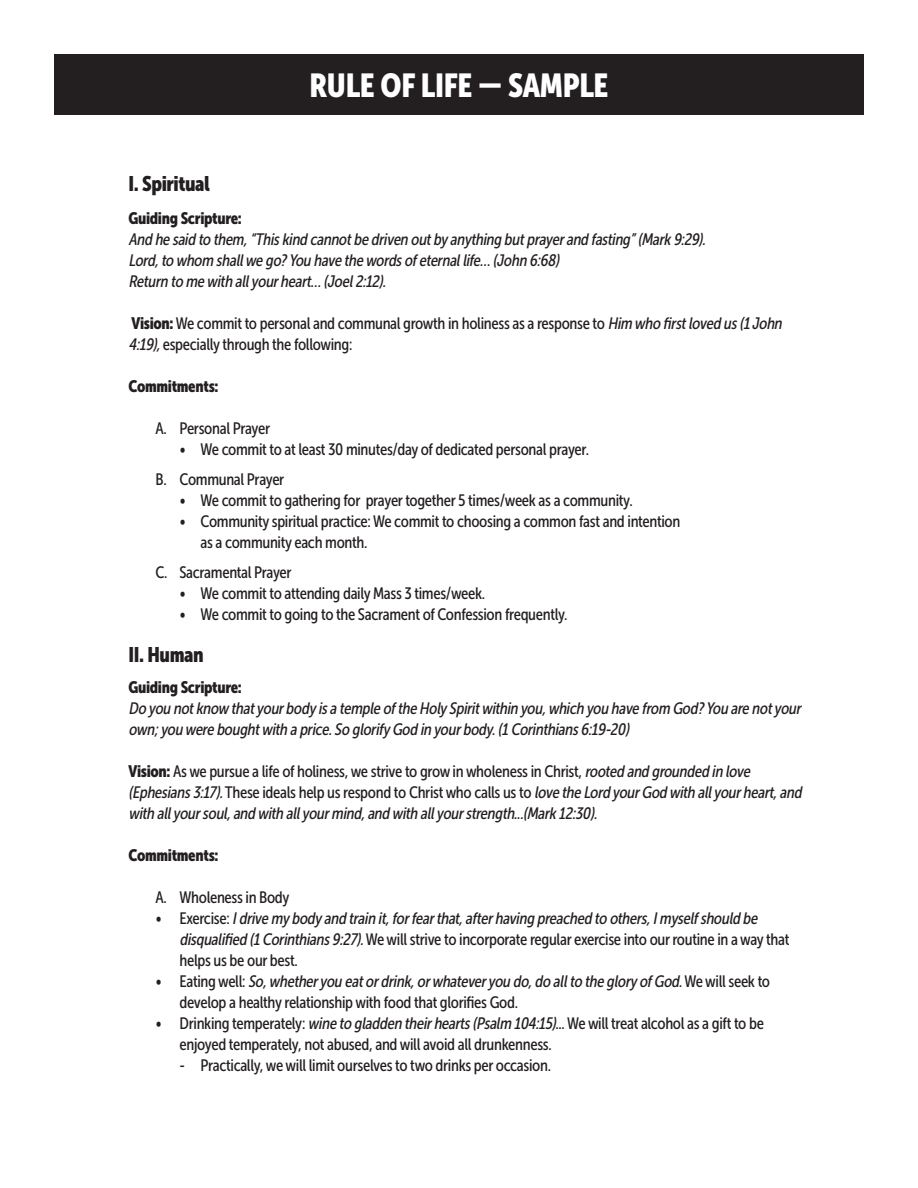
<style>
.page{position:relative;width:918px;height:1188px;background:#fff}
.page>*{position:absolute;margin:0;border:0;box-sizing:border-box;transform-origin:0 0}
.t1{font:33px "Museo Sans Cond 900";letter-spacing:-.01em;color:#fff}
.t2{font:21px "Museo Sans Cond 900";letter-spacing:-.02em;color:#231f20}
.t3{font:16.5px/21px "Museo Sans Cond 500";letter-spacing:-.02em;color:#231f20}
.t4{font:italic 16.5px/21px "Museo Sans Cond 500";color:#231f20}
.t5{font:16.5px "Museo Sans Cond 900";letter-spacing:-.02em;color:#231f20}
.s1{font-family:"Museo Sans Cond 900"}
.s2{font-style:italic}
.s3{font-family:"Museo Sans Cond 900";font-style:normal}
.s4{font-style:normal}
</style>
<div class="page">
<div style="left:54px;top:54px;width:810px;height:60px;background:#231f20"></div>
<p class="t1" style="left:310px;top:67px;width:300px">RULE OF LIFE — SAMPLE</p>
<p class="t2" style="left:129px;top:171px;width:83px">I. Spiritual</p>
<p class="t5" style="left:129px;top:209px;width:115px">Guiding Scripture:</p>
<p class="t4" style="left:129px;top:229px;width:582px">And he said to them,“Thiskind cannotbe driven outbyanything butprayerand fasting”(Mark 9:29).</p>
<p class="t4" style="left:129px;top:250px;width:435px">Lord,to whom shallwe go?You have the wordsofeternallife… (John 6:68)</p>
<p class="t4" style="left:129px;top:271px;width:262px">Return to me with allyourheart… (Joel2:12).</p>
<p class="t3" style="left:129px;top:313px;width:658px"><span class="s1">Vision:</span> We commit to personal and communal growth in holiness as a response to <span class="s2">Him who firstloved us(1John<br>4:19),</span>especially through the following:</p>
<p class="t5" style="left:129px;top:377px;width:92px">Commitments:</p>
<p class="t3" style="left:156px;top:418px;width:116px">A. Personal Prayer</p>
<p class="t3" style="left:180px;top:439px;width:411px">• We commit to at least 30 minutes/day of dedicated personal prayer.</p>
<p class="t3" style="left:156px;top:469px;width:130px">B. Communal Prayer</p>
<p class="t3" style="left:180px;top:490px;width:455px">• We commit to gathering for prayer together 5 times/week as a community.</p>
<p class="t3" style="left:201px;top:511px;width:481px;text-indent:-21px">• Community spiritual practice: We commit to choosing a common fast and intention as a community each month.</p>
<p class="t3" style="left:156px;top:562px;width:138px">C. Sacramental Prayer</p>
<p class="t3" style="left:180px;top:583px;width:307px">• We commit to attending daily Mass 3 times/week.</p>
<p class="t3" style="left:180px;top:604px;width:390px">• We commit to going to the Sacrament of Confession frequently.</p>
<p class="t2" style="left:129px;top:642px;width:77px">II. Human</p>
<p class="t5" style="left:129px;top:678px;width:115px">Guiding Scripture:</p>
<p class="t4" style="left:129px;top:698px;width:677px">Do you notknow thatyourbodyisa temple ofthe HolySpiritwithin you,which you have from God?You are notyour own;you were boughtwith a price.So glorifyGod in yourbody.(1Corinthians6:19-20)</p>
<p class="t4" style="left:129px;top:761px;width:678px"><span class="s3">Vision:</span> <span class="s4">As we pursue a life of holiness, we strive to grow in wholeness in Christ,</span> rooted and grounded in love (Ephesians3:17).<span class="s4">T h e s e i d e a ls h e l p u s re s p o n d to C h r i st w h o ca l ls u s to</span> love the Lord yourGod with allyourheart,and with allyoursoul,and with allyourmind,and with allyourstrength...(Mark 12:30).</p>
<p class="t5" style="left:129px;top:846px;width:92px">Commitments:</p>
<p class="t3" style="left:156px;top:887px;width:136px">A. Wholeness in Body</p>
<p class="t4" style="left:180px;top:908px;width:611px;text-indent:-24px"><span class="s4">• E x e r c i s e :</span> Idrive mybodyand train it,forfearthat,afterhaving preached to others,Imyselfshould be disqualified (1Corinthians9:27).<span class="s4">We will strive to incorporate regular exercise into our routine in a way that helps us be our best.</span></p>
<p class="t3" style="left:180px;top:971px;width:592px;text-indent:-24px">• E a t i n g w e l l : <span class="s2">So,whetheryou eatordrink,orwhateveryou do,do allto the gloryofGod.</span>W e w i l l s e e k t o develop a healthy relationship with food that glorifies God.</p>
<p class="t3" style="left:180px;top:1013px;width:586px;text-indent:-24px">• Drinking temperately: <span class="s2">wine to gladden theirhearts(Psalm 104:15)</span>... We will treat alcohol as a gift to be enjoyed temperately, not abused, and will avoid all drunkenness.</p>
<p class="t3" style="left:180px;top:1055px;width:373px">- Practically, we will limit ourselves to two drinks per occasion.</p>
</div>
